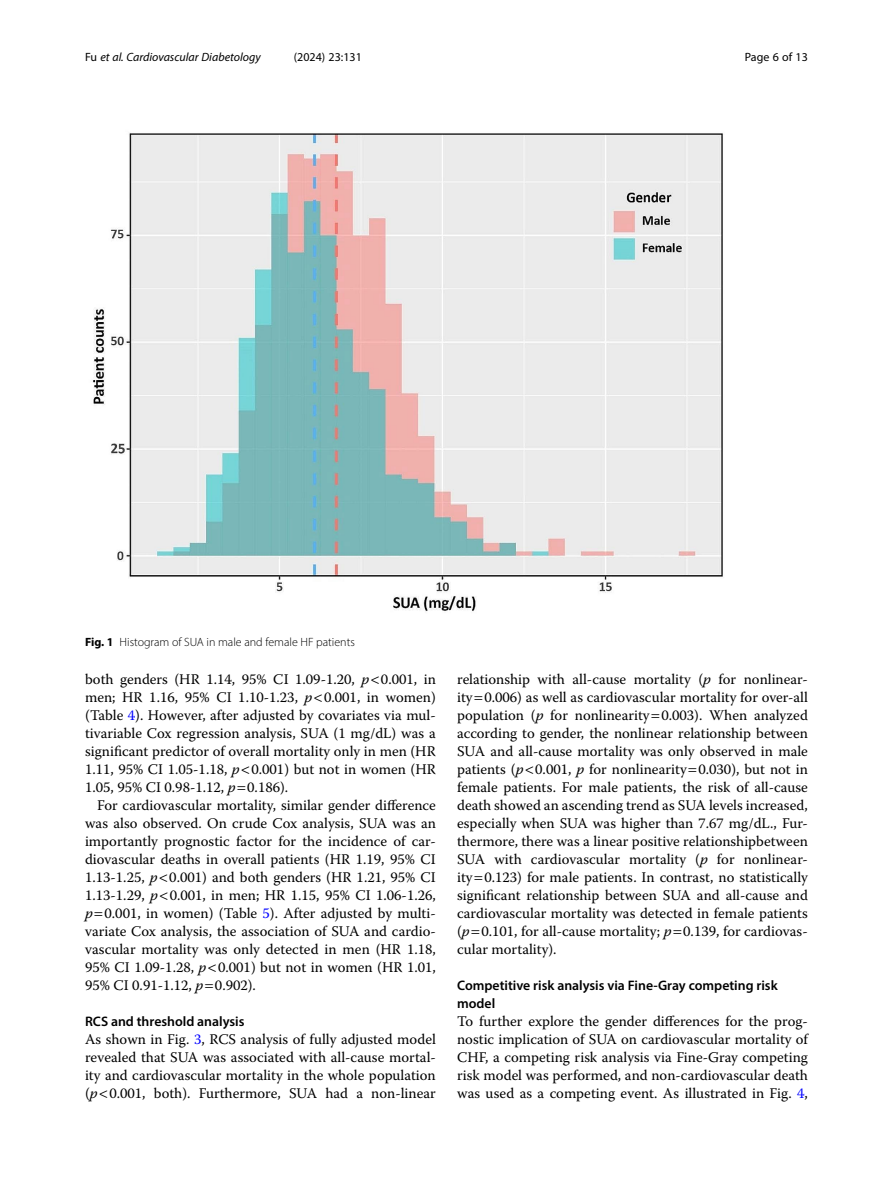
<style>
.page{position:relative;width:893px;height:1191px;background:#fff}
.page>*{position:absolute;margin:0;border:0;box-sizing:border-box;transform-origin:0 0}
.Body_Text{font:14.7px/18px "Warnock Pro";color:#000;text-align:justify}
.Body_Text_Indent{font:14.7px/18px "Warnock Pro";color:#000;text-align:justify}
.Head_2{font:600 13.8px/18px "Myriad Pro";color:#000}
.Figure_Caption{font:300 12px "Myriad Pro";color:#000}
.t1{font:italic 12px "Myriad Pro";color:#000}
.t2{font:12px "Myriad Pro";color:#000}
.s1{font-style:normal}
.s2{font-weight:700}
.s3{font-style:italic}
.s4{color:#00f}
</style>
<div class="page">
<img style="left:93px;top:133px;width:630px;height:479px">
<p class="t1" style="left:85px;top:50px;width:177px"><span class="s1">Fu</span> et al. Cardiovascular Diabetology</p>
<p class="t2" style="left:294px;top:50px;width:70px">(2024) 23:131</p>
<p class="t2" style="left:745px;top:50px;width:65px">Page 6 of 13</p>
<p class="Figure_Caption" style="left:85px;top:634px;width:271px"><span class="s2">Fig. 1</span> Histogram of SUA in male and female HF patients</p>
<p class="Body_Text_Indent" style="left:85px;top:670px;width:352px">both genders (HR 1.14, 95% CI 1.09-1.20, <span class="s3">p</span> 0.001, in men; HR 1.16, 95% CI 1.10-1.23, <span class="s3">p</span> 0.001, in women) (Table <span class="s4">4</span>). However, after adjusted by covariates via mul&shy;tivariable Cox regression analysis, SUA (1 mg/dL) was a significant predictor of overall mortality only in men (HR 1.11, 95% CI 1.05-1.18, <span class="s3">p</span> 0.001) but not in women (HR 1.05, 95% CI 0.98-1.12, <span class="s3">p</span> 0.186).</p>
<p class="Body_Text_Indent" style="left:85px;top:796px;width:352px;text-indent:12px">For cardiovascular mortality, similar gender difference was also observed. On crude Cox analysis, SUA was an importantly prognostic factor for the incidence of car&shy;diovascular deaths in overall patients (HR 1.19, 95% CI 1.13-1.25, <span class="s3">p</span> 0.001) and both genders (HR 1.21, 95% CI 1.13-1.29, <span class="s3">p</span> 0.001, in men; HR 1.15, 95% CI 1.06-1.26, <span class="s3">p</span> 0.001, in women) (Table <span class="s4">5</span>). After adjusted by multi&shy;variate Cox analysis, the association of SUA and cardio&shy;vascular mortality was only detected in men (HR 1.18, 95% CI 1.09-1.28, <span class="s3">p</span> 0.001) but not in women (HR 1.01, 95% CI 0.91-1.12, <span class="s3">p</span> 0.902).</p>
<p class="Head_2" style="left:85px;top:1012px;width:161px">RCS and threshold analysis</p>
<p class="Body_Text" style="left:85px;top:1030px;width:352px">As shown in Fig. <span class="s4">3</span>, RCS analysis of fully adjusted model revealed that SUA was associated with all-cause mortal&shy;ity and cardiovascular mortality in the whole population (<span class="s3">p</span> 0.001, both). Furthermore, SUA had a non-linear</p>
<p class="Body_Text" style="left:457px;top:670px;width:352px">relationship with all-cause mortality (<span class="s3">p</span> for nonlinear&shy;ity 0.006) as well as cardiovascular mortality for over-all population (<span class="s3">p</span> for nonlinearity 0.003). When analyzed according to gender, the nonlinear relationship between SUA and all-cause mortality was only observed in male patients (<span class="s3">p</span> 0.001, <span class="s3">p</span> for nonlinearity 0.030), but not in female patients. For male patients, the risk of all-cause death showed an ascending trend as SUA levels increased, especially when SUA was higher than 7.67 mg/dL., Fur&shy;thermore, there was a linear positive relationshipbetween SUA with cardiovascular mortality (<span class="s3">p</span> for nonlinear&shy;ity 0.123) for male patients. In contrast, no statistically significant relationship between SUA and all-cause and cardiovascular mortality was detected in female patients (<span class="s3">p</span> 0.101, for all-cause mortality; <span class="s3">p</span> 0.139, for cardiovas&shy;cular mortality).</p>
<p class="Head_2" style="left:457px;top:976px;width:322px">Competitive risk analysis via Fine-Gray competing risk model</p>
<p class="Body_Text" style="left:457px;top:1012px;width:352px">To further explore the gender differences for the prog&shy;nostic implication of SUA on cardiovascular mortality of CHF, a competing risk analysis via Fine-Gray competing risk model was performed, and non-cardiovascular death was used as a competing event. As illustrated in Fig. <span class="s4">4</span>,</p>
</div>
